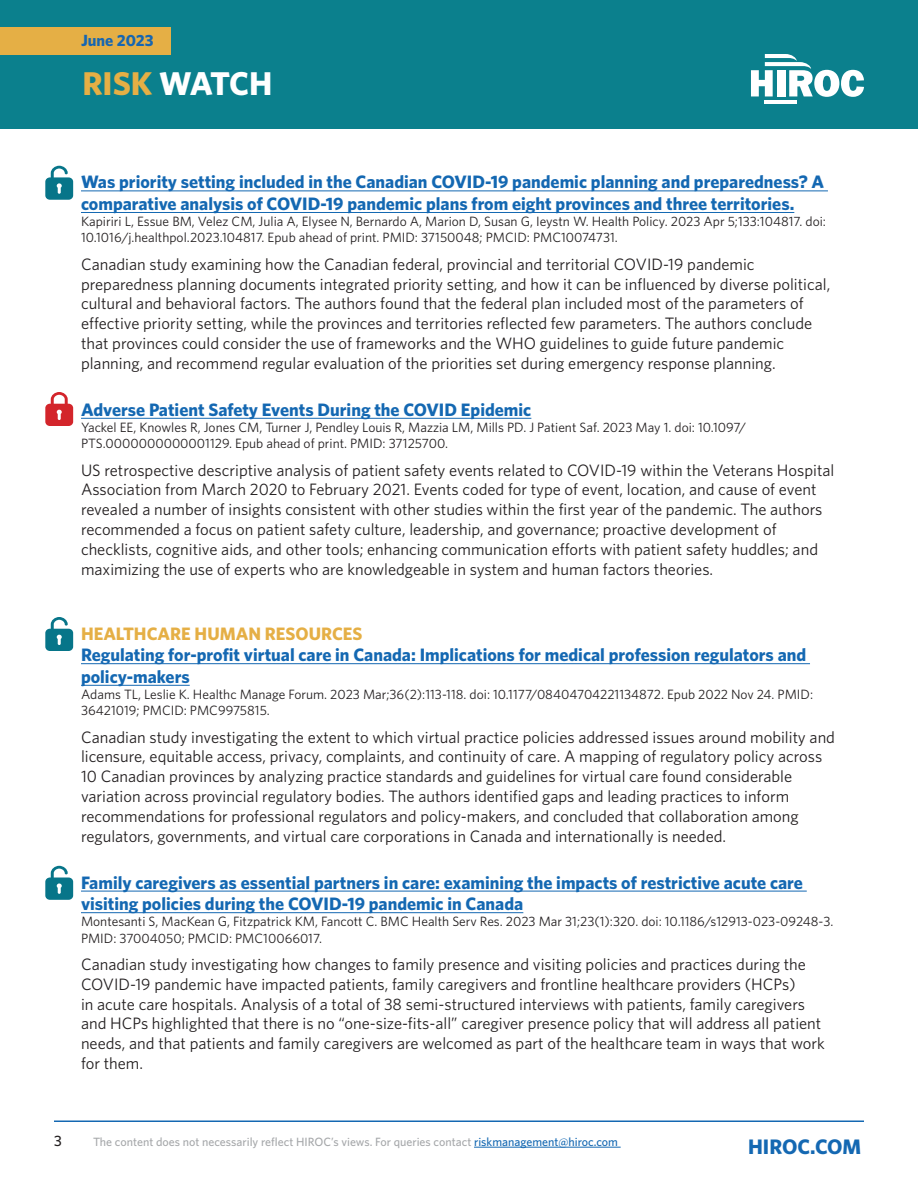
<style>
.page{position:relative;width:918px;height:1188px;background:#fff}
.page>*{position:absolute;margin:0;border:0;box-sizing:border-box;transform-origin:0 0}
.t1{font:700 33px "Whitney";color:#fff}
.t2{font:700 21px "Whitney";color:#1468b2}
.t3{font:700 18px/21.6px "Whitney";color:#1468b2}
.t4{font:700 18px "Whitney";color:#e5af45}
.t5{font:16.5px/19.8px "Whitney";color:#231f20}
.t6{font:700 16.2px "Whitney";color:#1666b1}
.t7{font:500 15px "Whitney";color:#231f20}
.t8{font:13.5px/16.2px "Whitney";color:#231f20}
.t9{font:500 12px "Whitney";color:#a6a8aa}
.s1{color:#e5af45}
.s2{color:#1468b2}
</style>
<div class="page">
<div style="left:0;top:0;width:918px;height:129px;background:#0b808d"></div>
<hr style="left:765px;top:100px;width:32px;height:4px;background:#fff">
<svg style="left:751px;top:54px;width:113px;height:43px"></svg>
<hr style="left:54px;top:1120px;width:810px;height:2px;background:#1468b2">
<hr style="left:474px;top:1147px;width:147px;height:1px;background:#1468b2">
<div style="left:0;top:27px;width:170px;height:27px;background:#e5af45"></div>
<hr style="left:81px;top:191px;width:747px;height:1px;background:#1468b2">
<hr style="left:81px;top:212px;width:713px;height:1px;background:#1468b2">
<hr style="left:81px;top:418px;width:450px;height:1px;background:#1468b2">
<hr style="left:81px;top:663px;width:729px;height:1px;background:#1468b2">
<hr style="left:81px;top:685px;width:109px;height:1px;background:#1468b2">
<hr style="left:81px;top:891px;width:726px;height:1px;background:#1468b2">
<hr style="left:81px;top:912px;width:442px;height:1px;background:#1468b2">
<svg style="left:45px;top:166px;width:28px;height:34px"></svg>
<svg style="left:45px;top:617px;width:28px;height:34px"></svg>
<svg style="left:45px;top:866px;width:28px;height:34px"></svg>
<svg style="left:45px;top:392px;width:28px;height:34px"></svg>
<p class="t6" style="left:81px;top:31px;width:74px">June 2023</p>
<h1 class="t1" style="left:82px;top:64px;width:192px"><span class="s1">RISK</span> WATCH</h1>
<p class="t3" style="left:81px;top:171px;width:745px">Was priority setting included in the Canadian COVID-19 pandemic planning and preparedness? A comparative analysis of COVID-19 pandemic plans from eight provinces and three territories.</p>
<p class="t8" style="left:81px;top:213px;width:747px">Kapiriri L, Essue BM, Velez CM, Julia A, Elysee N, Bernardo A, Marion D, Susan G, Ieystn W. Health Policy. 2023 Apr 5;133:104817. doi:<br>10.1016/j.healthpol.2023.104817. Epub ahead of print. PMID: 37150048; PMCID: PMC10074731.</p>
<p class="t5" style="left:81px;top:254px;width:751px">Canadian study examining how the Canadian federal, provincial and territorial COVID-19 pandemic preparedness planning documents integrated priority setting, and how it can be influenced by diverse political, cultural and behavioral factors. The authors found that the federal plan included most of the parameters of effective priority setting, while the provinces and territories reflected few parameters. The authors conclude that provinces could consider the use of frameworks and the WHO guidelines to guide future pandemic planning, and recommend regular evaluation of the priorities set during emergency response planning.</p>
<p class="t3" style="left:81px;top:398px;width:452px">Adverse Patient Safety Events During the COVID Epidemic</p>
<p class="t8" style="left:81px;top:419px;width:667px">Yackel EE, Knowles R, Jones CM, Turner J, Pendley Louis R, Mazzia LM, Mills PD. J Patient Saf. 2023 May 1. doi: 10.1097/<br>PTS.0000000000001129. Epub ahead of print. PMID: 37125700.</p>
<p class="t5" style="left:81px;top:460px;width:755px">US retrospective descriptive analysis of patient safety events related to COVID-19 within the Veterans Hospital Association from March 2020 to February 2021. Events coded for type of event, location, and cause of event revealed a number of insights consistent with other studies within the first year of the pandemic. The authors recommended a focus on patient safety culture, leadership, and governance; proactive development of checklists, cognitive aids, and other tools; enhancing communication efforts with patient safety huddles; and maximizing the use of experts who are knowledgeable in system and human factors theories.</p>
<p class="t4" style="left:81px;top:623px;width:283px">HEALTHCARE HUMAN RESOURCES</p>
<p class="t3" style="left:81px;top:644px;width:727px">Regulating for-profit virtual care in Canada: Implications for medical profession regulators and policy-makers</p>
<p class="t8" style="left:81px;top:686px;width:734px">Adams TL, Leslie K. Healthc Manage Forum. 2023 Mar;36(2):113-118. doi: 10.1177/08404704221134872. Epub 2022 Nov 24. PMID:<br>36421019; PMCID: PMC9975815.</p>
<p class="t5" style="left:81px;top:727px;width:756px">Canadian study investigating the extent to which virtual practice policies addressed issues around mobility and licensure, equitable access, privacy, complaints, and continuity of care. A mapping of regulatory policy across 10 Canadian provinces by analyzing practice standards and guidelines for virtual care found considerable variation across provincial regulatory bodies. The authors identified gaps and leading practices to inform recommendations for professional regulators and policy-makers, and concluded that collaboration among regulators, governments, and virtual care corporations in Canada and internationally is needed.</p>
<p class="t3" style="left:81px;top:871px;width:724px">Family caregivers as essential partners in care: examining the impacts of restrictive acute care visiting policies during the COVID-19 pandemic in Canada</p>
<p class="t8" style="left:81px;top:913px;width:754px">Montesanti S, MacKean G, Fitzpatrick KM, Fancott C. BMC Health Serv Res. 2023 Mar 31;23(1):320. doi: 10.1186/s12913-023-09248-3.<br>PMID: 37004050; PMCID: PMC10066017.</p>
<p class="t5" style="left:81px;top:954px;width:745px">Canadian study investigating how changes to family presence and visiting policies and practices during the COVID-19 pandemic have impacted patients, family caregivers and frontline healthcare providers (HCPs)<br>in acute care hospitals. Analysis of a total of 38 semi-structured interviews with patients, family caregivers and HCPs highlighted that there is no “one-size-fits-all” caregiver presence policy that will address all patient needs, and that patients and family caregivers are welcomed as part of the healthcare team in ways that work for them.</p>
<p class="t7" style="left:54px;top:1131px;width:9px">3</p>
<p class="t9" style="left:93px;top:1134px;width:527px">The content does not necessarily reflect HIROC’s views. For queries contact <span class="s2">riskmanagement@hiroc.com</span></p>
<p class="t2" style="left:748px;top:1134px;width:115px">HIROC.COM</p>
</div>
